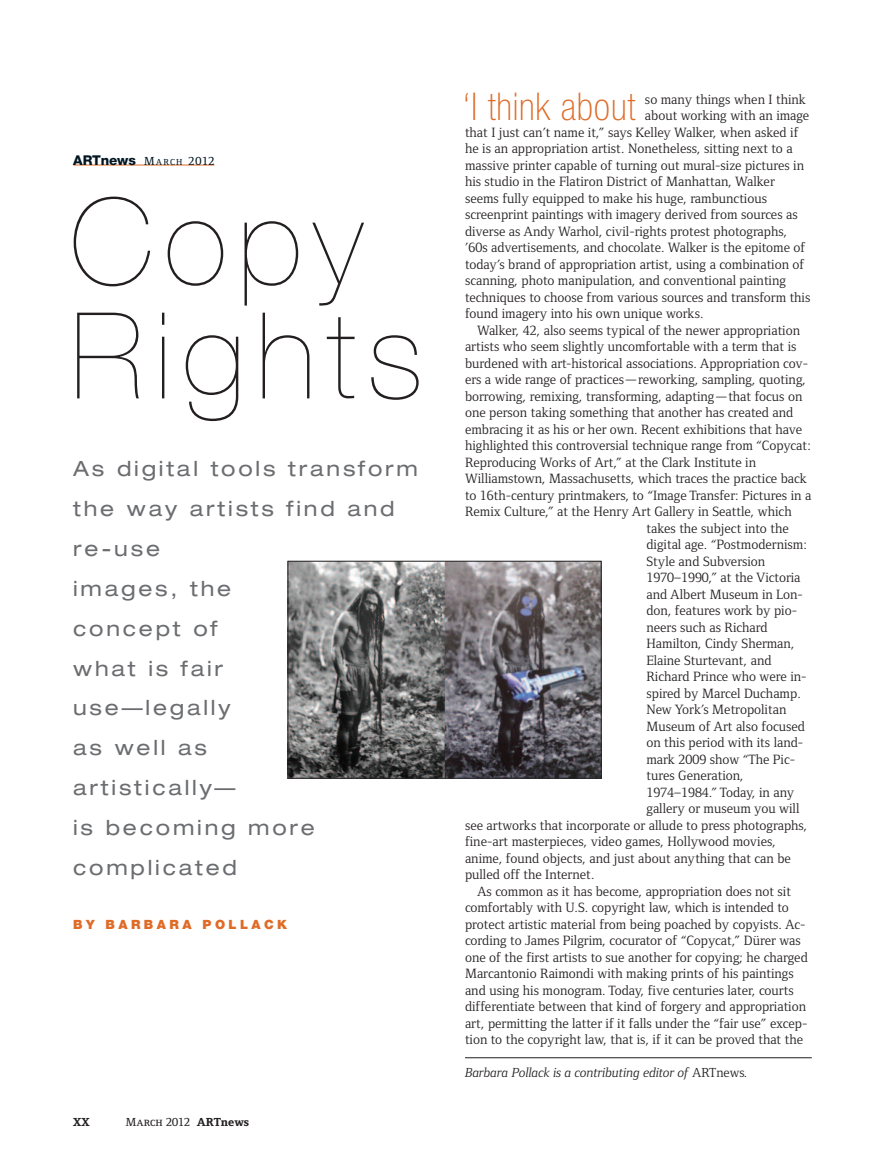
<style>
.page{position:relative;width:885px;height:1175px;background:#fff}
.page>*{position:absolute;margin:0;border:0;box-sizing:border-box;transform-origin:0 0}
.t1{font:200 120px/114px "Helvetica Neue";letter-spacing:.095em;color:#231f20}
.t2{font:100 condensed 38.25px "Helvetica Neue";letter-spacing:.02em;color:#df6b27}
.t3{font:expanded 21px/39.9px "Helvetica Neue";letter-spacing:.135em;color:#6c6d70}
.t4{font:13.8px "Foundry Form Serif";color:#231f20}
.t5{font:italic 13.5px "Foundry Form Serif";color:#231f20}
.t6{font:800 13.5px "Helvetica Neue";letter-spacing:-.01em;color:#011622}
.t7{font:900 12.75px "Helvetica Neue";letter-spacing:.265em;color:#df6b27}
.t8{font:800 12px "Foundry Form Serif";color:#231f20}
.s1{font-family:"Foundry Form Serif";font-weight:500;font-size:12px}
.s2{font-family:"Foundry Form Serif";font-weight:500;font-size:9px}
.s3{font-family:"Foundry Form Serif Medium SC";font-weight:400}
.s4{font-weight:500}
.s5{font-style:normal}
</style>
<div class="page">
<hr style="left:465px;top:1057px;width:346px;height:1px;background:#231f20">
<hr style="left:73px;top:165px;width:141px;height:1px;background:#df6b27">
<img style="left:290px;top:563px;width:309px;height:213px">
<div style="left:288px;top:561px;width:313px;height:217px;border:1px solid #231f20"></div>
<p class="t6" style="left:73px;top:155px;width:143px">ARTnews <span class="s1">M</span><span class="s2">ARCH</span> <span class="s1">2012</span></p>
<h1 class="t1" style="left:71px;top:195px;width:354px">Copy<br>Rights</h1>
<h3 class="t3" style="left:73px;top:450px;width:346px">As digital tools transform the way artists find and re-use<br>images, the<br>concept of<br>what is fair<br>use—legally<br>as well as<br>artistically—<br>is becoming more complicated</h3>
<p class="t7" style="left:73px;top:920px;width:215px">BY BARBARA POLLACK</p>
<p class="t8" style="left:73px;top:1114px;width:18px">XX</p>
<p class="t8" style="left:126px;top:1114px;width:125px"><span class="s3">March</span> <span class="s4">2012</span> ARTnews</p>
<h2 class="t2" style="left:463px;top:93px;width:173px">‘I think about</h2>
<p class="t4" style="left:644px;top:91px;width:162px">so many things when I think</p>
<p class="t4" style="left:644px;top:107px;width:166px">about working with an image</p>
<p class="t4" style="left:465px;top:124px;width:335px">that I just can’t name it,” says Kelley Walker, when asked if</p>
<p class="t4" style="left:465px;top:140px;width:329px">he is an appropriation artist. Nonetheless, sitting next to a</p>
<p class="t4" style="left:465px;top:157px;width:340px">massive printer capable of turning out mural-size pictures in</p>
<p class="t4" style="left:465px;top:173px;width:311px">his studio in the Flatiron District of Manhattan, Walker</p>
<p class="t4" style="left:465px;top:190px;width:303px">seems fully equipped to make his huge, rambunctious</p>
<p class="t4" style="left:465px;top:206px;width:334px">screenprint paintings with imagery derived from sources as</p>
<p class="t4" style="left:465px;top:223px;width:323px">diverse as Andy Warhol, civil-rights protest photographs,</p>
<p class="t4" style="left:465px;top:239px;width:342px">’60s advertisements, and chocolate. Walker is the epitome of</p>
<p class="t4" style="left:465px;top:256px;width:341px">today’s brand of appropriation artist, using a combination of</p>
<p class="t4" style="left:465px;top:272px;width:322px">scanning, photo manipulation, and conventional painting</p>
<p class="t4" style="left:465px;top:289px;width:347px">techniques to choose from various sources and transform this</p>
<p class="t4" style="left:465px;top:305px;width:240px">found imagery into his own unique works.</p>
<p class="t4" style="left:477px;top:322px;width:324px">Walker, 42, also seems typical of the newer appropriation</p>
<p class="t4" style="left:465px;top:338px;width:333px">artists who seem slightly uncomfortable with a term that is</p>
<p class="t4" style="left:465px;top:355px;width:344px">burdened with art-historical associations. Appropriation cov-</p>
<p class="t4" style="left:465px;top:371px;width:342px">ers a wide range of practices—reworking, sampling, quoting,</p>
<p class="t4" style="left:465px;top:388px;width:339px">borrowing, remixing, transforming, adapting—that focus on</p>
<p class="t4" style="left:465px;top:404px;width:330px">one person taking something that another has created and</p>
<p class="t4" style="left:465px;top:421px;width:338px">embracing it as his or her own. Recent exhibitions that have</p>
<p class="t4" style="left:465px;top:437px;width:347px">highlighted this controversial technique range from “Copycat:</p>
<p class="t4" style="left:465px;top:454px;width:292px">Reproducing Works of Art,” at the Clark Institute in</p>
<p class="t4" style="left:465px;top:470px;width:343px">Williamstown, Massachusetts, which traces the practice back</p>
<p class="t4" style="left:465px;top:487px;width:348px">to 16th-century printmakers, to “Image Transfer: Pictures in a</p>
<p class="t4" style="left:465px;top:503px;width:328px">Remix Culture,” at the Henry Art Gallery in Seattle, which</p>
<p class="t4" style="left:646px;top:520px;width:144px">takes the subject into the</p>
<p class="t4" style="left:646px;top:536px;width:162px">digital age. “Postmodernism:</p>
<p class="t4" style="left:646px;top:553px;width:120px">Style and Subversion</p>
<p class="t4" style="left:646px;top:569px;width:155px">1970–1990,” at the Victoria</p>
<p class="t4" style="left:646px;top:586px;width:158px">and Albert Museum in Lon-</p>
<p class="t4" style="left:646px;top:602px;width:152px">don, features work by pio-</p>
<p class="t4" style="left:646px;top:619px;width:123px">neers such as Richard</p>
<p class="t4" style="left:646px;top:635px;width:149px">Hamilton, Cindy Sherman,</p>
<p class="t4" style="left:646px;top:652px;width:127px">Elaine Sturtevant, and</p>
<p class="t4" style="left:646px;top:668px;width:162px">Richard Prince who were in-</p>
<p class="t4" style="left:646px;top:685px;width:156px">spired by Marcel Duchamp.</p>
<p class="t4" style="left:646px;top:701px;width:141px">New York’s Metropolitan</p>
<p class="t4" style="left:646px;top:718px;width:160px">Museum of Art also focused</p>
<p class="t4" style="left:646px;top:734px;width:158px">on this period with its land-</p>
<p class="t4" style="left:646px;top:751px;width:150px">mark 2009 show “The Pic-</p>
<p class="t4" style="left:646px;top:767px;width:99px">tures Generation,</p>
<p class="t4" style="left:646px;top:784px;width:149px">1974–1984.” Today, in any</p>
<p class="t4" style="left:646px;top:800px;width:154px">gallery or museum you will</p>
<p class="t4" style="left:465px;top:817px;width:344px">see artworks that incorporate or allude to press photographs,</p>
<p class="t4" style="left:465px;top:833px;width:312px">fine-art masterpieces, video games, Hollywood movies,</p>
<p class="t4" style="left:465px;top:850px;width:327px">anime, found objects, and just about anything that can be</p>
<p class="t4" style="left:465px;top:866px;width:131px">pulled off the Internet.</p>
<p class="t4" style="left:477px;top:883px;width:315px">As common as it has become, appropriation does not sit</p>
<p class="t4" style="left:465px;top:899px;width:325px">comfortably with U.S. copyright law, which is intended to</p>
<p class="t4" style="left:465px;top:916px;width:342px">protect artistic material from being poached by copyists. Ac-</p>
<p class="t4" style="left:465px;top:932px;width:337px">cording to James Pilgrim, cocurator of “Copycat,” Dürer was</p>
<p class="t4" style="left:465px;top:949px;width:344px">one of the first artists to sue another for copying; he charged</p>
<p class="t4" style="left:465px;top:965px;width:330px">Marcantonio Raimondi with making prints of his paintings</p>
<p class="t4" style="left:465px;top:982px;width:330px">and using his monogram. Today, five centuries later, courts</p>
<p class="t4" style="left:465px;top:998px;width:342px">differentiate between that kind of forgery and appropriation</p>
<p class="t4" style="left:465px;top:1015px;width:344px">art, permitting the latter if it falls under the “fair use” excep-</p>
<p class="t4" style="left:465px;top:1031px;width:339px">tion to the copyright law, that is, if it can be proved that the</p>
<p class="t5" style="left:465px;top:1064px;width:284px">Barbara Pollack is a contributing editor of <span class="s5">ARTnews</span>.</p>
</div>
